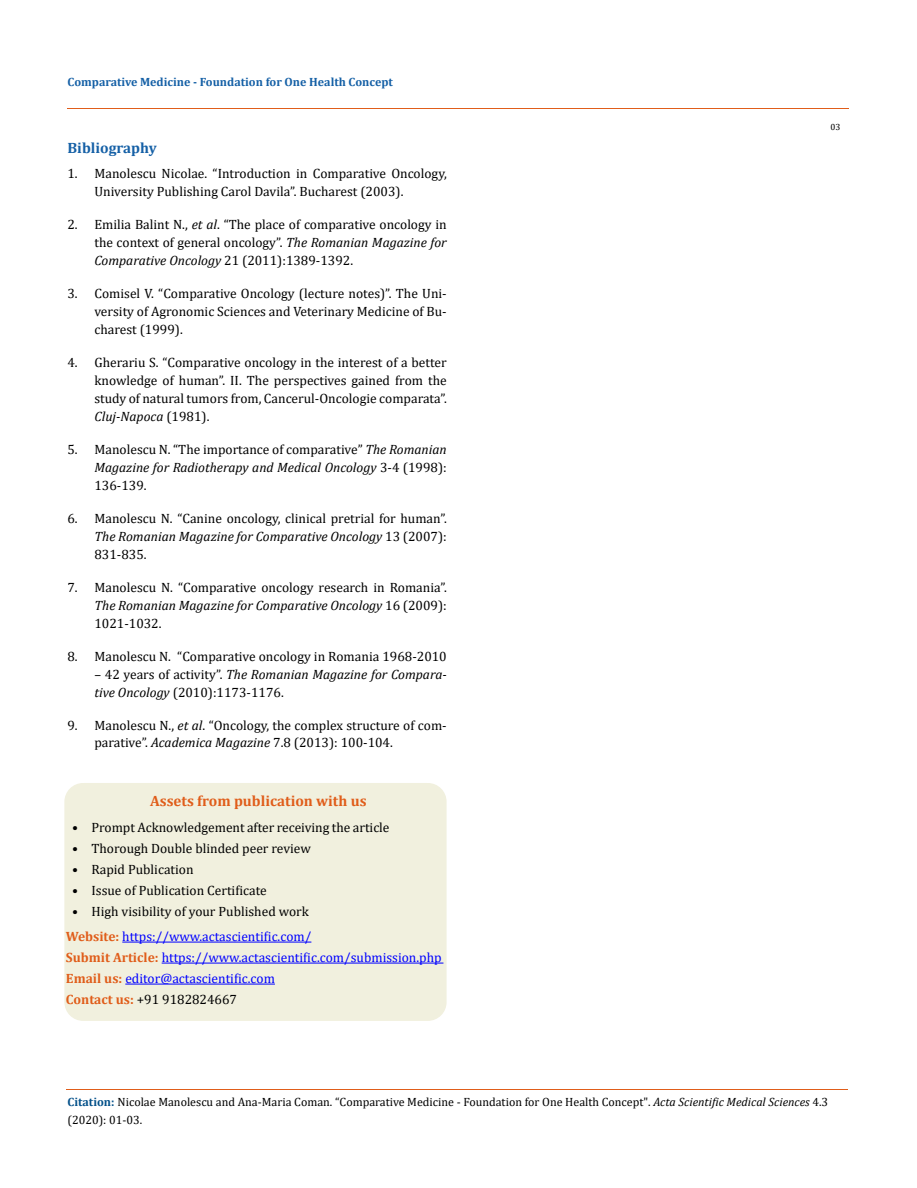
<style>
.page{position:relative;width:917px;height:1188px;background:#fff}
.page>*{position:absolute;margin:0;border:0;box-sizing:border-box;transform-origin:0 0}
.t1{font:700 15px "Cambria";color:#e05d1a}
.t2{font:700 15px "Cambria";color:#1560a6}
.t3{font:13.5px/18px "Cambria";color:#000;text-align:justify}
.t4{font:13.5px/21px "Cambria";color:#00f}
.t5{font:italic 13.5px/18px "Cambria";color:#000}
.t6{font:12px/18px "Cambria";color:#000}
.t7{font:700 12px "Cambria";color:#1560a6}
.t8{font:9px "Cambria";color:#000}
.s1{font-style:italic}
.s2{font-style:normal}
.s3{font-weight:700;color:#e05d1a}
.s4{color:#000}
.s5{font-weight:700;color:#035089}
</style>
<div class="page">
<hr style="left:67px;top:109px;width:782px;height:1px;background:#e05d1a">
<div style="left:65px;top:784px;width:381px;height:236px;background:#f1f0de;border-radius:18px"></div>
<div style="left:64px;top:783px;width:382px;height:238px;border:2px solid #f1f0de;border-radius:18px"></div>
<hr style="left:122px;top:942px;width:189px;height:1px;background:#00f">
<hr style="left:162px;top:963px;width:281px;height:1px;background:#00f">
<hr style="left:125px;top:984px;width:150px;height:1px;background:#00f">
<hr style="left:66px;top:1089px;width:782px;height:1px;background:#e05d1a">
<p class="t7" style="left:68px;top:74px;width:327px">Comparative Medicine - Foundation for One Health Concept</p>
<p class="t2" style="left:68px;top:137px;width:91px">Bibliography</p>
<p class="t3" style="left:94px;top:164px;width:354px;text-indent:-27px">1. Manolescu Nicolae. “Introduction in Comparative Oncology,<br>University Publishing Carol Davila”. Bucharest (2003).</p>
<p class="t3" style="left:94px;top:215px;width:354px;text-indent:-27px">2. Emilia Balint N., <span class="s1">et al</span>. “The place of comparative oncology in the context of general oncology”. <span class="s1">The Romanian Magazine for Comparative Oncology</span> 21 (2011):1389-1392.</p>
<p class="t3" style="left:94px;top:284px;width:354px;text-indent:-27px">3. Comisel V. “Comparative Oncology (lecture notes)”. The Uni&shy;versity of Agronomic Sciences and Veterinary Medicine of Bu&shy;charest (1999).</p>
<p class="t3" style="left:94px;top:353px;width:354px;text-indent:-27px">4. Gherariu S. “Comparative oncology in the interest of a better knowledge of human”. II. The perspectives gained from the study of natural tumors from, Cancerul-Oncologie comparata”.<br><span class="s1">Cluj-Napoca</span> (1981).</p>
<p class="t3" style="left:94px;top:440px;width:354px;text-indent:-27px">5. Manolescu N. “The importance of comparative” <span class="s1">The Romanian Magazine for Radiotherapy and Medical Oncology</span> 3-4 (1998):<br>136-139.</p>
<p class="t3" style="left:94px;top:509px;width:354px;text-indent:-27px">6. Manolescu N. “Canine oncology, clinical pretrial for human”.<br><span class="s1">The Romanian Magazine for Comparative Oncology</span> 13 (2007):<br>831-835.</p>
<p class="t3" style="left:94px;top:578px;width:354px;text-indent:-27px">7. Manolescu N. “Comparative oncology research in Romania”.<br><span class="s1">The Romanian Magazine for Comparative Oncology</span> 16 (2009):<br>1021-1032.</p>
<p class="t3" style="left:67px;top:647px;width:381px">8. Manolescu N. “Comparative oncology in Romania 1968-2010</p>
<p class="t5" style="left:94px;top:664px;width:354px"><span class="s2">– 42 years of activity”.</span> The Romanian Magazine for Compara&shy;tive Oncology <span class="s2">(2010):1173-1176.</span></p>
<p class="t3" style="left:94px;top:716px;width:354px;text-indent:-27px">9. Manolescu N., <span class="s1">et al</span>. “Oncology, the complex structure of com&shy;parative”. <span class="s1">Academica Magazine</span> 7.8 (2013): 100-104.</p>
<p class="t1" style="left:150px;top:790px;width:218px">Assets from publication with us</p>
<p class="t3" style="left:72px;top:818px;width:319px">• Prompt Acknowledgement after receiving the article</p>
<p class="t3" style="left:72px;top:839px;width:240px">• Thorough Double blinded peer review</p>
<p class="t3" style="left:72px;top:860px;width:123px">• Rapid Publication</p>
<p class="t3" style="left:72px;top:881px;width:196px">• Issue of Publication Certificate</p>
<p class="t3" style="left:72px;top:902px;width:238px">• High visibility of your Published work</p>
<p class="t4" style="left:66px;top:926px;width:377px"><span class="s3">Website:</span> https://www.actascientific.com/<br><span class="s3">Submit Article:</span> https://www.actascientific.com/submission.php <span class="s3">Email us:</span> editor@actascientific.com<br><span class="s3">Contact us:</span> <span class="s4">+91 9182824667</span></p>
<p class="t8" style="left:830px;top:122px;width:11px">03</p>
<p class="t6" style="left:67px;top:1093px;width:762px"><span class="s5">Citation:</span> Nicolae Manolescu and Ana-Maria Coman. “Comparative Medicine - Foundation for One Health Concept". <span class="s1">Acta Scientific Medical Sciences</span> 4.3 (2020): 01-03.</p>
</div>
